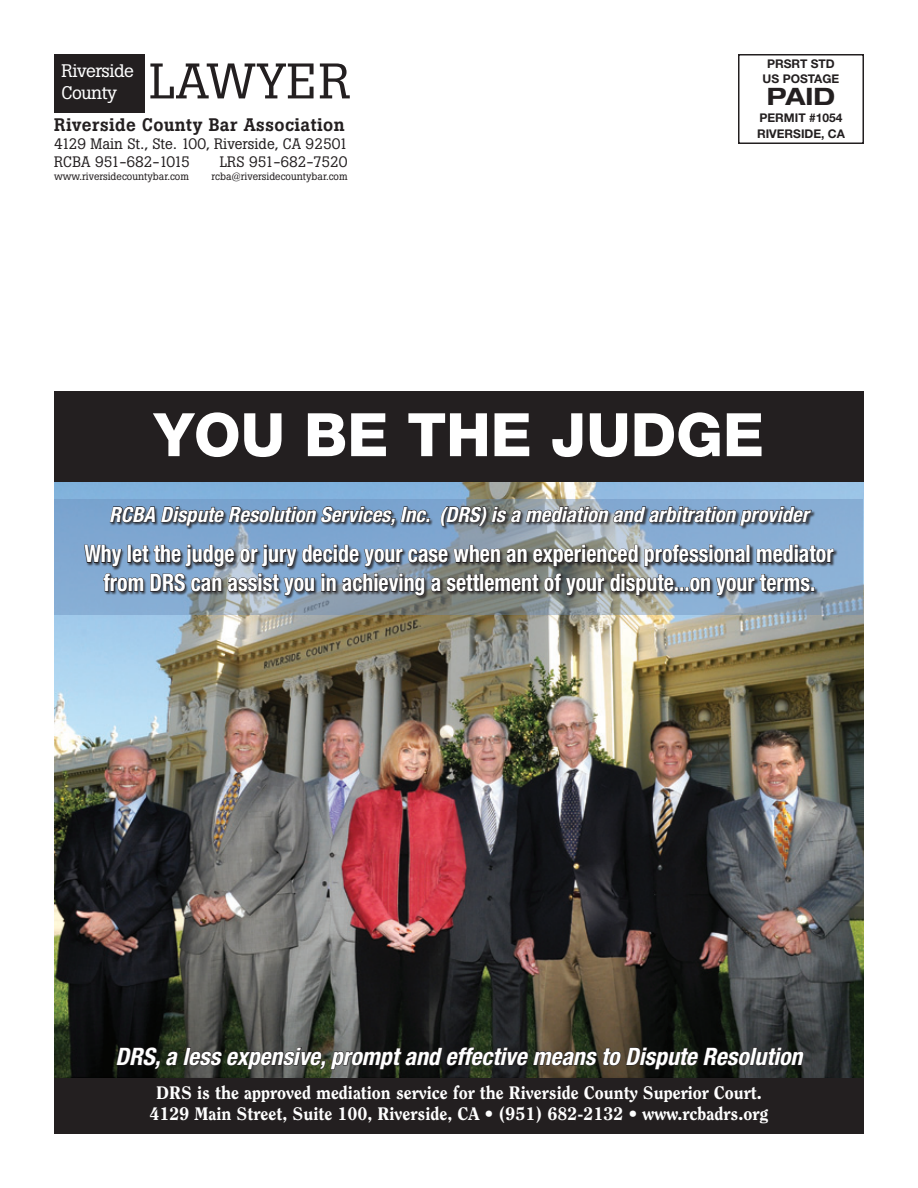
<style>
.page{position:relative;width:918px;height:1188px;background:#fff}
.page>*{position:absolute;margin:0;border:0;box-sizing:border-box;transform-origin:0 0}
.t1{font:800 60px "Helvetica Neue";color:#fff}
.t2{font:49.5px "Boton";letter-spacing:.02em;color:#231f20;scale:1.07 1}
.t3{font:700 condensed 24px/28.8px "Helvetica Neue";color:#fff;text-align:center;scale:.91 1}
.t4{font:italic 700 condensed 24px "Helvetica Neue";color:#fff}
.t5{font:700 expanded 24px "Helvetica Neue";color:#231f20}
.t6{font:italic 700 condensed 21px "Helvetica Neue";color:#fff}
.t7{font:800 18px/21.6px "Clearface";color:#fff;text-align:center}
.t8{font:500 18px "Boton";letter-spacing:.025em;color:#231f20}
.t9{font:18px/21.6px "Boton";letter-spacing:-.025em;color:#fff;scale:1.05 1}
.t10{font:15px/18px "Boton";color:#231f20}
.t11{font:700 12px/15px "Helvetica Neue";color:#231f20;text-align:center}
.t12{font:10.5px "Boton";color:#231f20}
</style>
<div class="page">
<div style="left:54px;top:54px;width:91px;height:58px;background:#231f20"></div>
<div style="left:738px;top:54px;width:126px;height:90px;border:2px solid #231f20"></div>
<div style="left:54px;top:392px;width:810px;height:742px;background:#231f20"></div>
<img style="left:54px;top:482px;width:810px;height:595px">
<svg style="left:55px;top:500px;width:808px;height:115px;background:#83a7cb"></svg>
<img style="left:84px;top:506px;width:750px;height:141px">
<svg style="left:116px;top:1047px;width:689px;height:31px"></svg>
<p class="t9" style="left:62px;top:60px;width:71px">Riverside<br>County</p>
<h2 class="t2" style="left:149px;top:51px;width:190px">LAWYER</h2>
<p class="t8" style="left:54px;top:114px;width:292px">Riverside County Bar Association</p>
<p class="t10" style="left:54px;top:135px;width:295px">4129 Main St., Ste. 100, Riverside, CA 92501<br>RCBA 951-682-1015</p>
<p class="t10" style="left:220px;top:153px;width:129px">LRS 951-682-7520</p>
<p class="t12" style="left:54px;top:170px;width:136px">www.riversidecountybar.com</p>
<p class="t12" style="left:212px;top:170px;width:138px">rcba@riversidecountybar.com</p>
<p class="t11" style="left:763px;top:56px;width:78px">PRSRT STD<br>US POSTAGE</p>
<p class="t5" style="left:767px;top:82px;width:70px">PAID</p>
<p class="t11" style="left:757px;top:109px;width:89px;line-height:16.5px;text-align:left">PERMIT #1054<br>RIVERSIDE, CA</p>
<h1 class="t1" style="left:154px;top:399px;width:612px">YOU BE THE JUDGE</h1>
<p class="t6" style="left:109px;top:502px;width:701px">RCBA Dispute Resolution Services, Inc. (DRS) is a mediation and arbitration provider</p>
<p class="t3" style="left:84px;top:539px;width:825px">Why let the judge or jury decide your case when an experienced professional mediator from DRS can assist you in achieving a settlement of your dispute...on your terms.</p>
<p class="t4" style="left:116px;top:1042px;width:688px">DRS, a less expensive, prompt and effective means to Dispute Resolution</p>
<p class="t7" style="left:149px;top:1081px;width:621px">DRS is the approved mediation service for the Riverside County Superior Court.<br>4129 Main Street, Suite 100, Riverside, CA • (951) 682-2132 • www.rcbadrs.org</p>
</div>
